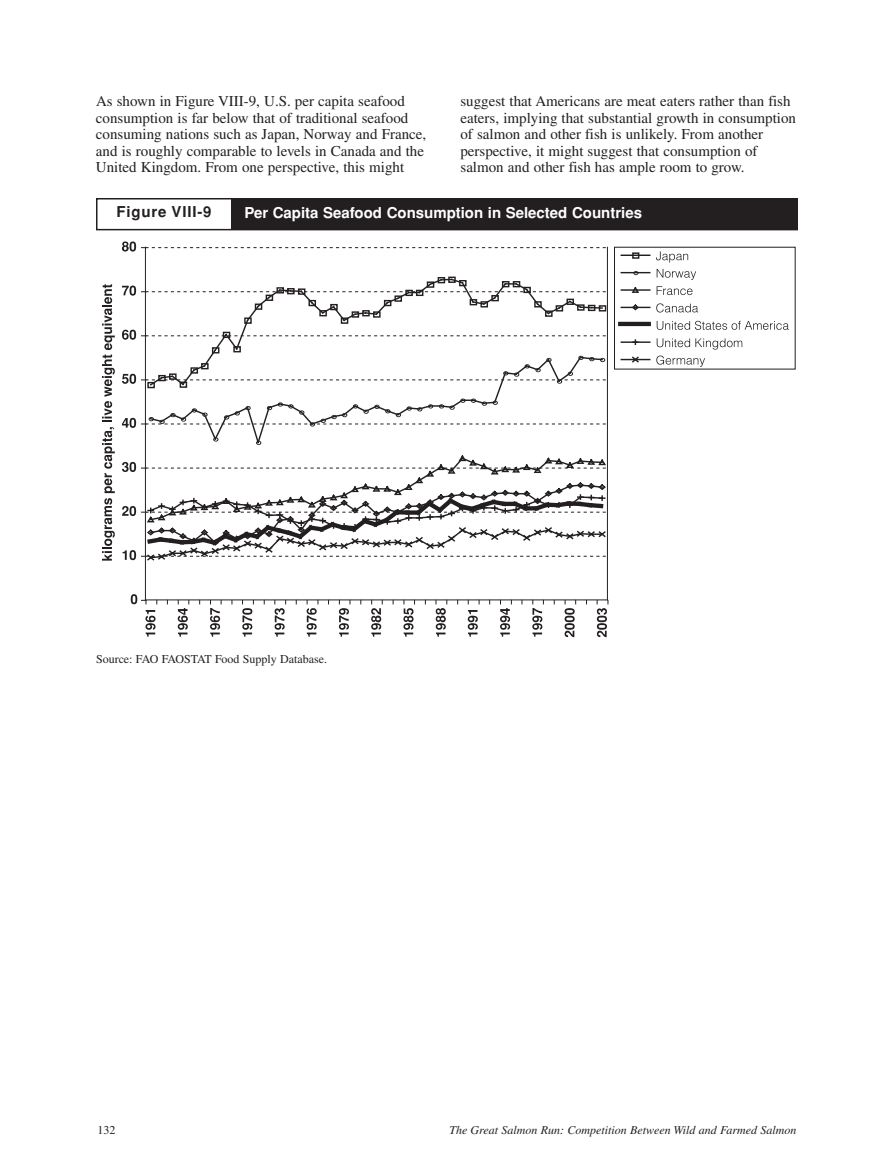
<style>
.page{position:relative;width:891px;height:1161px;background:#fff}
.page>*{position:absolute;margin:0;border:0;box-sizing:border-box;transform-origin:0 0}
.t1{font:15px/16.5px "Times";color:#231f20}
.t2{font:700 15px "Helvetica";color:#fff}
.t3{font:700 15px "Helvetica";letter-spacing:.055em;color:#231f20}
.t4{font:italic 12px "Times";color:#231f20}
.t5{font:12px "Times";color:#231f20}
</style>
<div class="page">
<div style="left:96px;top:198px;width:702px;height:32px;border:2px solid #231f20"></div>
<div style="left:231px;top:198px;width:567px;height:32px;background:#231f20"></div>
<hr style="left:607px;top:247px;width:1px;height:353px;background:#231f20">
<hr style="left:145px;top:600px;width:462px;height:1px;background:#231f20">
<hr style="left:145px;top:247px;width:1px;height:353px;background:#231f20">
<div style="left:438px;top:277px;width:7px;height:6px;border:1px solid #231f20"></div>
<div style="left:448px;top:277px;width:8px;height:6px;border:1px solid #231f20"></div>
<div style="left:599px;top:305px;width:7px;height:7px;border:1px solid #231f20"></div>
<svg style="left:131px;top:594px;width:16px;height:10px"></svg>
<svg style="left:122px;top:454px;width:485px;height:108px"></svg>
<svg style="left:122px;top:278px;width:483px;height:167px"></svg>
<svg style="left:122px;top:242px;width:483px;height:10px"></svg>
<svg style="left:145px;top:610px;width:11px;height:27px"></svg>
<svg style="left:178px;top:600px;width:12px;height:37px"></svg>
<svg style="left:210px;top:600px;width:12px;height:37px"></svg>
<svg style="left:242px;top:600px;width:12px;height:37px"></svg>
<svg style="left:275px;top:600px;width:11px;height:37px"></svg>
<svg style="left:307px;top:600px;width:12px;height:37px"></svg>
<svg style="left:339px;top:600px;width:12px;height:37px"></svg>
<svg style="left:371px;top:600px;width:12px;height:37px"></svg>
<svg style="left:403px;top:600px;width:12px;height:37px"></svg>
<svg style="left:436px;top:600px;width:12px;height:37px"></svg>
<svg style="left:468px;top:610px;width:10px;height:27px"></svg>
<svg style="left:500px;top:600px;width:12px;height:37px"></svg>
<svg style="left:532px;top:600px;width:12px;height:37px"></svg>
<svg style="left:565px;top:600px;width:11px;height:37px"></svg>
<svg style="left:597px;top:600px;width:12px;height:37px"></svg>
<svg style="left:102px;top:284px;width:13px;height:277px"></svg>
<svg style="left:621px;top:255px;width:29px;height:1px"></svg>
<div style="left:632px;top:252px;width:7px;height:7px;border:1px solid #231f20"></div>
<svg style="left:656px;top:252px;width:32px;height:11px"></svg>
<svg style="left:621px;top:271px;width:29px;height:4px"></svg>
<svg style="left:657px;top:269px;width:39px;height:11px"></svg>
<hr style="left:621px;top:289px;width:29px;height:2px;background:#231f20">
<svg style="left:630px;top:287px;width:10px;height:6px"></svg>
<svg style="left:657px;top:286px;width:36px;height:9px"></svg>
<svg style="left:621px;top:304px;width:29px;height:7px"></svg>
<svg style="left:656px;top:303px;width:42px;height:10px"></svg>
<hr style="left:620px;top:322px;width:29px;height:4px;background:#231f20">
<svg style="left:657px;top:321px;width:132px;height:9px"></svg>
<hr style="left:621px;top:341px;width:29px;height:2px;background:#231f20">
<svg style="left:657px;top:338px;width:85px;height:12px"></svg>
<svg style="left:621px;top:356px;width:29px;height:7px"></svg>
<svg style="left:656px;top:356px;width:49px;height:11px"></svg>
<p class="t1" style="left:96px;top:95px;width:332px">As shown in Figure VIII-9, U.S. per capita seafood consumption is far below that of traditional seafood consuming nations such as Japan, Norway and France, and is roughly comparable to levels in Canada and the United Kingdom. From one perspective, this might</p>
<p class="t1" style="left:460px;top:95px;width:337px">suggest that Americans are meat eaters rather than fish eaters, implying that substantial growth in consumption of salmon and other fish is unlikely. From another perspective, it might suggest that consumption of salmon and other fish has ample room to grow.</p>
<p class="t3" style="left:117px;top:203px;width:97px">Figure VIII-9</p>
<p class="t2" style="left:244px;top:204px;width:399px">Per Capita Seafood Consumption in Selected Countries</p>
<p class="t5" style="left:96px;top:655px;width:233px">Source: FAO FAOSTAT Food Supply Database.</p>
<p class="t5" style="left:98px;top:1126px;width:19px">132</p>
<p class="t4" style="left:449px;top:1126px;width:349px">The Great Salmon Run: Competition Between Wild and Farmed Salmon</p>
</div>
